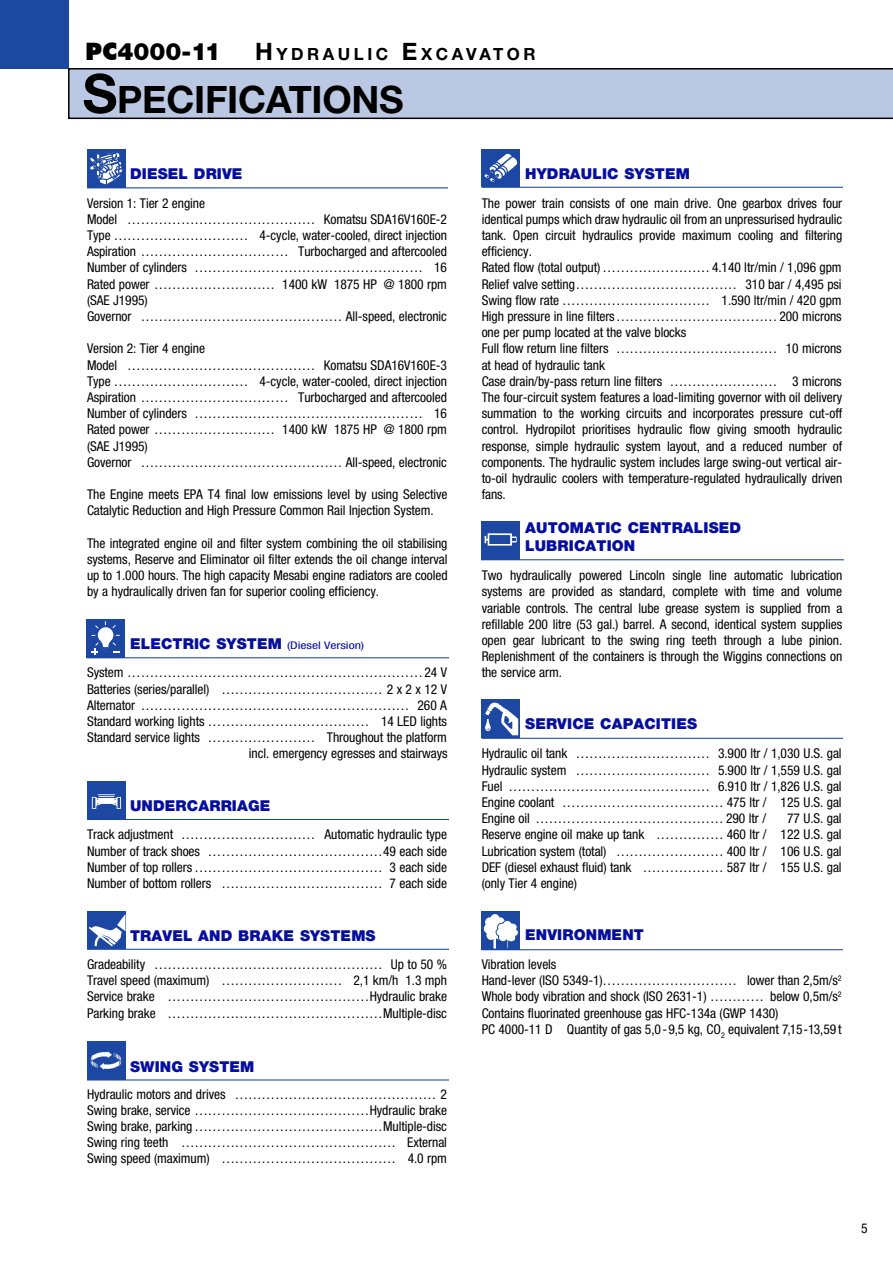
<style>
.page{position:relative;width:893px;height:1263px;background:#fff}
.page>*{position:absolute;margin:0;border:0;box-sizing:border-box;transform-origin:0 0}
.t1{font:700 37.8px "Helvetica Neue";letter-spacing:-.005em;color:#000}
.t2{font:900 24px "Helvetica Neue";color:#000}
.t3{font:700 16.8px "Helvetica Neue";letter-spacing:.21em;color:#000}
.t4{font:900 15px/18px "Helvetica Neue";letter-spacing:.01em;color:#060e9f}
.t5{font:condensed 13.5px/16.2px "Helvetica Neue";letter-spacing:-.005em;color:#000;text-align:justify}
.t6{font:condensed 10.5px "Helvetica Neue";letter-spacing:-.005em;color:#060e9f;scale:1.3 1}
.s1{font-family:"Futura BT"}
.s2{font-size:24px}
.s3{font-size:54px}
.s4{font-weight:900;font-stretch:normal;font-size:15px}
</style>
<div class="page">
<div style="left:0;top:0;width:68px;height:68px;background:#1c48a2"></div>
<svg style="left:68px;top:68px;width:825px;height:51px"></svg>
<div style="left:87px;top:149px;width:39px;height:39px;background:#1c47a2"></div>
<svg style="left:89px;top:152px;width:35px;height:37px"></svg>
<hr style="left:87px;top:187px;width:361px;height:1px;background:#1c47a2">
<div style="left:87px;top:619px;width:38px;height:39px;background:#1c47a2"></div>
<hr style="left:87px;top:657px;width:361px;height:1px;background:#1c47a2">
<svg style="left:91px;top:621px;width:29px;height:34px"></svg>
<div style="left:87px;top:781px;width:38px;height:38px;background:#1c47a2"></div>
<hr style="left:87px;top:819px;width:361px;height:1px;background:#1c47a2">
<svg style="left:92px;top:794px;width:29px;height:15px"></svg>
<div style="left:87px;top:911px;width:38px;height:38px;background:#1c47a2"></div>
<svg style="left:89px;top:914px;width:36px;height:32px"></svg>
<hr style="left:87px;top:949px;width:361px;height:1px;background:#1c47a2">
<div style="left:87px;top:1042px;width:38px;height:38px;background:#1c47a2"></div>
<svg style="left:90px;top:1051px;width:32px;height:19px"></svg>
<hr style="left:87px;top:1079px;width:361px;height:1px;background:#1c47a2">
<div style="left:482px;top:700px;width:38px;height:38px;background:#1c47a2"></div>
<svg style="left:485px;top:702px;width:34px;height:34px"></svg>
<hr style="left:482px;top:738px;width:361px;height:1px;background:#1c47a2">
<div style="left:481px;top:521px;width:38px;height:38px;background:#1c47a2"></div>
<svg style="left:485px;top:533px;width:32px;height:13px"></svg>
<div style="left:489px;top:535px;width:21px;height:9px;background:#1c47a2"></div>
<hr style="left:481px;top:559px;width:362px;height:1px;background:#1c47a2">
<div style="left:482px;top:149px;width:38px;height:38px;background:#1c47a2"></div>
<svg style="left:485px;top:154px;width:33px;height:28px"></svg>
<hr style="left:482px;top:187px;width:361px;height:1px;background:#1c47a2">
<div style="left:482px;top:911px;width:38px;height:38px;background:#1c47a2"></div>
<hr style="left:482px;top:949px;width:361px;height:1px;background:#1c47a2">
<svg style="left:484px;top:914px;width:35px;height:35px"></svg>
<h2 class="t2" style="left:85px;top:37px;width:137px"><span class="s1">PC</span>4000-11</h2>
<p class="t3" style="left:255px;top:44px;width:282px"><span class="s2">H</span>YDRAULIC <span class="s2">E</span>XCAVATOR</p>
<h1 class="t1" style="left:82px;top:76px;width:321px"><span class="s3">S</span>PECIFICATIONS</h1>
<p class="t4" style="left:130px;top:164px;width:114px">DIESEL DRIVE</p>
<p class="t5" style="left:87px;top:195px;width:362px;text-align:left">Version 1: Tier 2 engine<br>Model …………………………………… Komatsu SDA16V160E-2<br>Type ………………………… 4-cycle, water-cooled, direct injection Aspiration …………………………… Turbocharged and aftercooled Number of cylinders …………………………………………… 16<br>Rated power ……………………… 1400 kW 1875 HP @ 1800 rpm (SAE J1995)<br>Governor ……………………………………… All-speed, electronic</p>
<p class="t5" style="left:87px;top:340px;width:362px;text-align:left">Version 2: Tier 4 engine<br>Model …………………………………… Komatsu SDA16V160E-3<br>Type ………………………… 4-cycle, water-cooled, direct injection Aspiration …………………………… Turbocharged and aftercooled Number of cylinders …………………………………………… 16<br>Rated power ……………………… 1400 kW 1875 HP @ 1800 rpm (SAE J1995)<br>Governor ……………………………………… All-speed, electronic</p>
<p class="t5" style="left:87px;top:486px;width:362px">The Engine meets EPA T4 final low emissions level by using Selective<br>Catalytic Reduction and High Pressure Common Rail Injection System.</p>
<p class="t5" style="left:87px;top:535px;width:362px">The integrated engine oil and filter system combining the oil stabilising systems, Reserve and Eliminator oil filter extends the oil change interval up to 1.000 hours. The high capacity Mesabi engine radiators are cooled by a hydraulically driven fan for superior cooling efficiency.</p>
<p class="t6" style="left:130px;top:639px;width:182px"><span class="s4">ELECTRIC SYSTEM</span> (Diesel Version)</p>
<p class="t5" style="left:87px;top:664px;width:362px;text-align:right">System …………………………………………………………24 V Batteries (series/parallel) ……………………………… 2 x 2 x 12 V Alternator …………………………………………………… 260 A Standard working lights ……………………………… 14 LED lights Standard service lights …………………… Throughout the platform incl. emergency egresses and stairways</p>
<p class="t4" style="left:130px;top:796px;width:142px">UNDERCARRIAGE</p>
<p class="t5" style="left:87px;top:826px;width:362px">Track adjustment ………………………… Automatic hydraulic type Number of track shoes …………………………………49 each side Number of top rollers …………………………………… 3 each side Number of bottom rollers ……………………………… 7 each side</p>
<p class="t4" style="left:130px;top:927px;width:247px">TRAVEL AND BRAKE SYSTEMS</p>
<p class="t5" style="left:87px;top:956px;width:362px">Gradeability …………………………………………… Up to 50 % Travel speed (maximum) ……………………… 2,1 km/h 1.3 mph Service brake ………………………………………Hydraulic brake Parking brake …………………………………………Multiple-disc</p>
<p class="t4" style="left:130px;top:1057px;width:126px">SWING SYSTEM</p>
<p class="t5" style="left:87px;top:1086px;width:362px">Hydraulic motors and drives ……………………………………… 2<br>Swing brake, service …………………………………Hydraulic brake Swing brake, parking……………………………………Multiple-disc Swing ring teeth ………………………………………… External Swing speed (maximum) ………………………………… 4.0 rpm</p>
<p class="t4" style="left:525px;top:165px;width:166px">HYDRAULIC SYSTEM</p>
<p class="t5" style="left:482px;top:195px;width:362px;text-align:left">The power train consists of one main drive. One gearbox drives four identical pumps which draw hydraulic oil from an unpressurised hydraulic tank. Open circuit hydraulics provide maximum cooling and filtering efficiency.<br>Rated flow (total output) ……………………4.140 ltr/min / 1,096 gpm Relief valve setting……………………………… 310 bar / 4,495 psi Swing flow rate …………………………… 1.590 ltr/min / 420 gpm High pressure in line filters……………………………… 200 microns one per pump located at the valve blocks<br>Full flow return line filters ……………………………… 10 microns at head of hydraulic tank<br>Case drain/by-pass return line filters …………………… 3 microns The four-circuit system features a load-limiting governor with oil delivery summation to the working circuits and incorporates pressure cut-off control. Hydropilot prioritises hydraulic flow giving smooth hydraulic response, simple hydraulic system layout, and a reduced number of components. The hydraulic system includes large swing-out vertical air&shy;to-oil hydraulic coolers with temperature-regulated hydraulically driven fans.</p>
<p class="t4" style="left:525px;top:519px;width:216px">AUTOMATIC CENTRALISED<br>LUB</p>
<p class="t4" style="left:558px;top:537px;width:79px">RICATION</p>
<p class="t5" style="left:482px;top:567px;width:362px">Two hydraulically powered Lincoln single line automatic lubrication systems are provided as standard, complete with time and volume variable controls. The central lube grease system is supplied from a refillable 200 litre (53 gal.) barrel. A second, identical system supplies open gear lubricant to the swing ring teeth through a lube pinion.<br>Replenishment of the containers is through the Wiggins connections on the service arm.</p>
<p class="t4" style="left:525px;top:714px;width:173px">SERVICE CAPACITIES</p>
<p class="t5" style="left:482px;top:745px;width:362px">Hydraulic oil tank ………………………… 3.900 ltr / 1,030 U.S. gal Hydraulic system ………………………… 5.900 ltr / 1,559 U.S. gal Fuel ……………………………………… 6.910 ltr / 1,826 U.S. gal Engine coolant ……………………………… 475 ltr / 125 U.S. gal Engine oil …………………………………… 290 ltr /</p>
<p class="t5" style="left:482px;top:810px;width:362px;text-indent:305px">77 U.S. gal Reserve engine oil make up tank …………… 460 ltr / 122 U.S. gal Lubrication system (total) …………………… 400 ltr / 106 U.S. gal DEF (diesel exhaust fluid) tank ……………… 587 ltr / 155 U.S. gal (only Tier 4 engine)</p>
<p class="t4" style="left:525px;top:925px;width:120px">ENVIRONMENT</p>
<p class="t5" style="left:482px;top:956px;width:362px;text-align:left">Vibration levels<br>Hand-lever (ISO 5349-1)………………………… lower than 2,5m/s<sup>2<br></sup>Whole body vibration and shock (ISO 2631-1) ………… below 0,5m/s<sup>2<br></sup>Contains fluorinated greenhouse gas HFC-134a (GWP 1430)<br>PC 4000-11 D Quantity of gas 5,0-9,5 kg, CO<sub>2</sub> equivalent 7,15-13,59 t</p>
<p class="t5" style="left:861px;top:1220px;width:8px">5</p>
</div>
